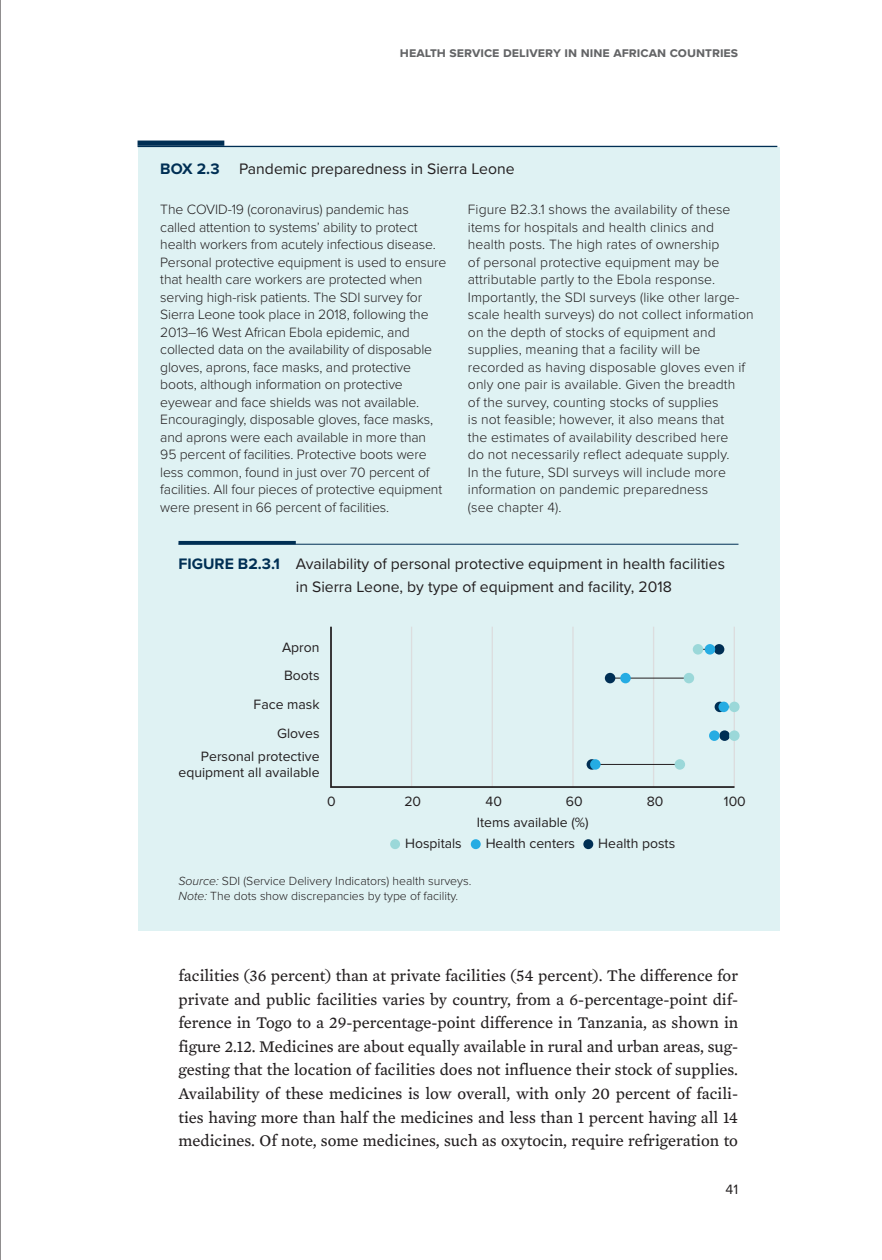
<style>
.page{position:relative;width:882px;height:1260px;background:#fff}
.page>*{position:absolute;margin:0;border:0;box-sizing:border-box;transform-origin:0 0}
.Body_text_next{font:16.62px/23.6px "Mercury Text G3";color:#231f20;text-align:justify}
.Figure_title{font:15.75px/22.8px "Proxima Nova";color:#231f20}
.Box_title{font:15.75px "Proxima Nova";color:#231f20}
.Box_text{font:300 14px/17.5px "Proxima Nova";letter-spacing:-.01em;color:#231f20}
.t1{font:14px/28.7px "Proxima Nova";color:#231f20;text-align:right}
.t2{font:700 14px "Proxima Nova";color:#636466}
.Table_sourceline__-F{font:300 12.25px "Proxima Nova";color:#231f20}
.s1{font-weight:700;color:#002f54}
.s2{font-style:italic}
</style>
<div class="page">
<hr style="left:0;top:0;width:1px;height:1260px;background:#231f20">
<div style="left:138px;top:147px;width:641px;height:783px;background:#dff2f3"></div>
<hr style="left:138px;top:146px;width:639px;height:1px;background:#002f54">
<div style="left:138px;top:141px;width:86px;height:5px;background:#002f54"></div>
<hr style="left:178px;top:544px;width:560px;height:1px;background:#002f54">
<hr style="left:178px;top:541px;width:118px;height:3px;background:#002f54">
<div style="left:729px;top:702px;width:11px;height:10px;background:#9bd8d9;border-radius:50%"></div>
<svg style="left:729px;top:730px;width:11px;height:11px"></svg>
<svg style="left:330px;top:627px;width:406px;height:161px"></svg>
<div style="left:390px;top:839px;width:10px;height:10px;background:#9bd8d9;border-radius:50%"></div>
<div style="left:471px;top:839px;width:10px;height:10px;background:#25ace3;border-radius:50%"></div>
<div style="left:583px;top:839px;width:10px;height:10px;background:#002f54;border-radius:50%"></div>
<p class="t2" style="left:400px;top:41px;width:340px">Health service delivery in nine African countries</p>
<p class="Box_title" style="left:160px;top:157px;width:356px"><span class="s1">BOX 2.3</span> Pandemic preparedness in Sierra Leone</p>
<p class="Box_text" style="left:160px;top:201px;width:288px">The COVID-19 (coronavirus) pandemic has called attention to systems’ ability to protect health workers from acutely infectious disease.<br>Personal protective equipment is used to ensure that health care workers are protected when serving high-risk patients. The SDI survey for Sierra Leone took place in 2018, following the 2013–16 West African Ebola epidemic, and collected data on the availability of disposable gloves, aprons, face masks, and protective boots, although information on protective eyewear and face shields was not available.<br>Encouragingly, disposable gloves, face masks, and aprons were each available in more than<br>95 percent of facilities. Protective boots were less common, found in just over 70 percent of facilities. All four pieces of protective equipment were present in 66 percent of facilities.</p>
<p class="Box_text" style="left:468px;top:201px;width:287px">Figure B2.3.1 shows the availability of these items for hospitals and health clinics and health posts. The high rates of ownership<br>of personal protective equipment may be attributable partly to the Ebola response.<br>Importantly, the SDI surveys (like other large&shy;scale health surveys) do not collect information on the depth of stocks of equipment and supplies, meaning that a facility will be recorded as having disposable gloves even if only one pair is available. Given the breadth<br>of the survey, counting stocks of supplies<br>is not feasible; however, it also means that<br>the estimates of availability described here<br>do not necessarily reflect adequate supply.<br>In the future, SDI surveys will include more information on pandemic preparedness<br>(see chapter 4).</p>
<p class="Figure_title" style="left:296px;top:552px;width:431px;text-indent:-117px"><span class="s1">FIGURE B2.3.1</span> Availability of personal protective equipment in health facilities in Sierra Leone, by type of equipment and facility, 2018</p>
<p class="t1" style="left:254px;top:633px;width:67px">Apron<br>Boots<br>Face mask<br>Gloves</p>
<p class="t1" style="left:178px;top:748px;width:143px;line-height:16.8px">Personal protective equipment all available</p>
<p class="t1" style="left:327px;top:787px;width:10px">0</p>
<p class="t1" style="left:404px;top:787px;width:18px">20</p>
<p class="t1" style="left:486px;top:787px;width:18px">40</p>
<p class="t1" style="left:566px;top:787px;width:18px">60</p>
<p class="t1" style="left:647px;top:787px;width:18px">80</p>
<p class="t1" style="left:724px;top:787px;width:23px">100</p>
<p class="t1" style="left:477px;top:808px;width:113px">Items available (%)</p>
<p class="t1" style="left:405px;top:830px;width:58px">Hospitals</p>
<p class="t1" style="left:486px;top:830px;width:91px">Health centers</p>
<p class="t1" style="left:598px;top:830px;width:78px">Health posts</p>
<p class="Table_sourceline__-F" style="left:178px;top:876px;width:294px"><span class="s2">Source:</span> SDI (Service Delivery Indicators) health surveys.</p>
<p class="Table_sourceline__-F" style="left:178px;top:890px;width:281px"><span class="s2">Note:</span> The dots show discrepancies by type of facility.</p>
<p class="Body_text_next" style="left:178px;top:964px;width:561px">facilities (36 percent) than at private facilities (54 percent). The difference for private and public facilities varies by country, from a 6-percentage-point dif&shy;ference in Togo to a 29-percentage-point difference in Tanzania, as shown in figure 2.12. Medicines are about equally available in rural and urban areas, sug&shy;gesting that the location of facilities does not influence their stock of supplies.<br>Availability of these medicines is low overall, with only 20 percent of facili&shy;ties having more than half the medicines and less than 1 percent having all 14 medicines. Of note, some medicines, such as oxytocin, require refrigeration to</p>
<p class="t1" style="left:726px;top:1174px;width:14px">41</p>
</div>
